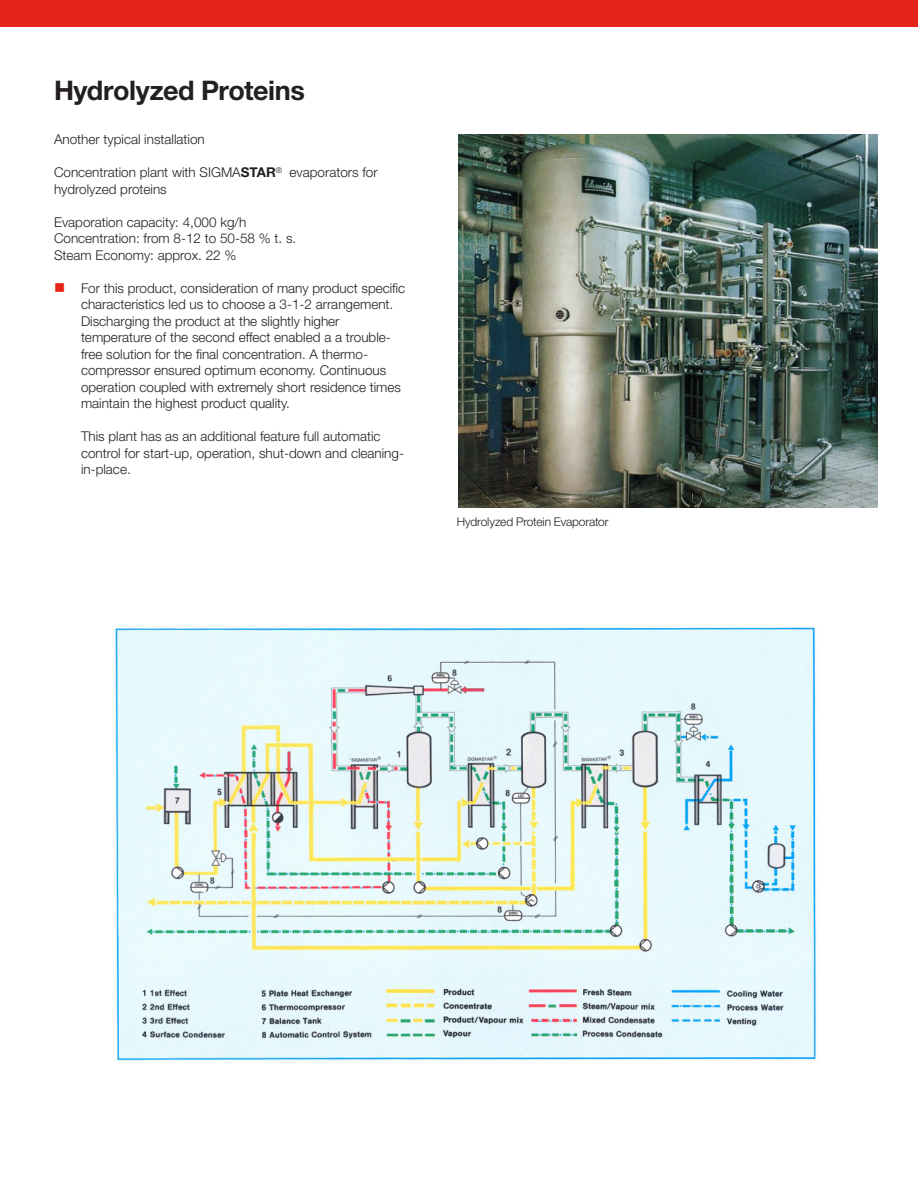
<style>
.page{position:relative;width:918px;height:1188px;background:#fff}
.page>*{position:absolute;margin:0;border:0;box-sizing:border-box;transform-origin:0 0}
.Sub_Head{font:700 27px "Helvetica Neue LT Std";letter-spacing:-.015em;color:#231f20}
.t1{font:300 13.5px/16.5px "Helvetica Neue LT Std";color:#231f20}
.Callout_Box_Copy{font:300 12px "Helvetica Neue LT Std";letter-spacing:-.015em;color:#231f20}
.s1{font-weight:700}
.s2{color:#e72419}
</style>
<div class="page">
<img style="left:459px;top:135px;width:419px;height:373px">
<img style="left:114px;top:627px;width:703px;height:433px">
<div style="left:0;top:0;width:918px;height:27px;background:#e72419"></div>
<p class="Sub_Head" style="left:54px;top:74px;width:252px">Hydrolyzed Proteins</p>
<p class="t1" style="left:54px;top:131px;width:152px">Another typical installation</p>
<p class="t1" style="left:54px;top:164px;width:325px">Concentration plant with SIGMA<span class="s1">STAR</span><sup>®</sup> evaporators for hydrolyzed proteins</p>
<p class="t1" style="left:54px;top:213px;width:194px">Evaporation capacity: 4,000 kg/h</p>
<p class="t1" style="left:54px;top:230px;width:244px">Concentration: from 8-12 to 50-58 % t. s.</p>
<p class="t1" style="left:54px;top:246px;width:184px">Steam Economy: approx. 22 %</p>
<p class="t1" style="left:81px;top:279px;width:326px;text-indent:-27px"><span class="s2">■</span> For this product, consideration of many product specific characteristics led us to choose a 3-1-2 arrangement.<br>Discharging the product at the slightly higher temperature of the second effect enabled a a trouble&shy;free solution for the final concentration. A thermo&shy;compressor ensured optimum economy. Continuous operation coupled with extremely short residence times maintain the highest product quality.</p>
<p class="t1" style="left:81px;top:428px;width:325px">This plant has as an additional feature full automatic control for start-up, operation, shut-down and cleaning&shy;in-place.</p>
<p class="Callout_Box_Copy" style="left:457px;top:515px;width:153px">Hydrolyzed Protein Evaporator</p>
</div>
